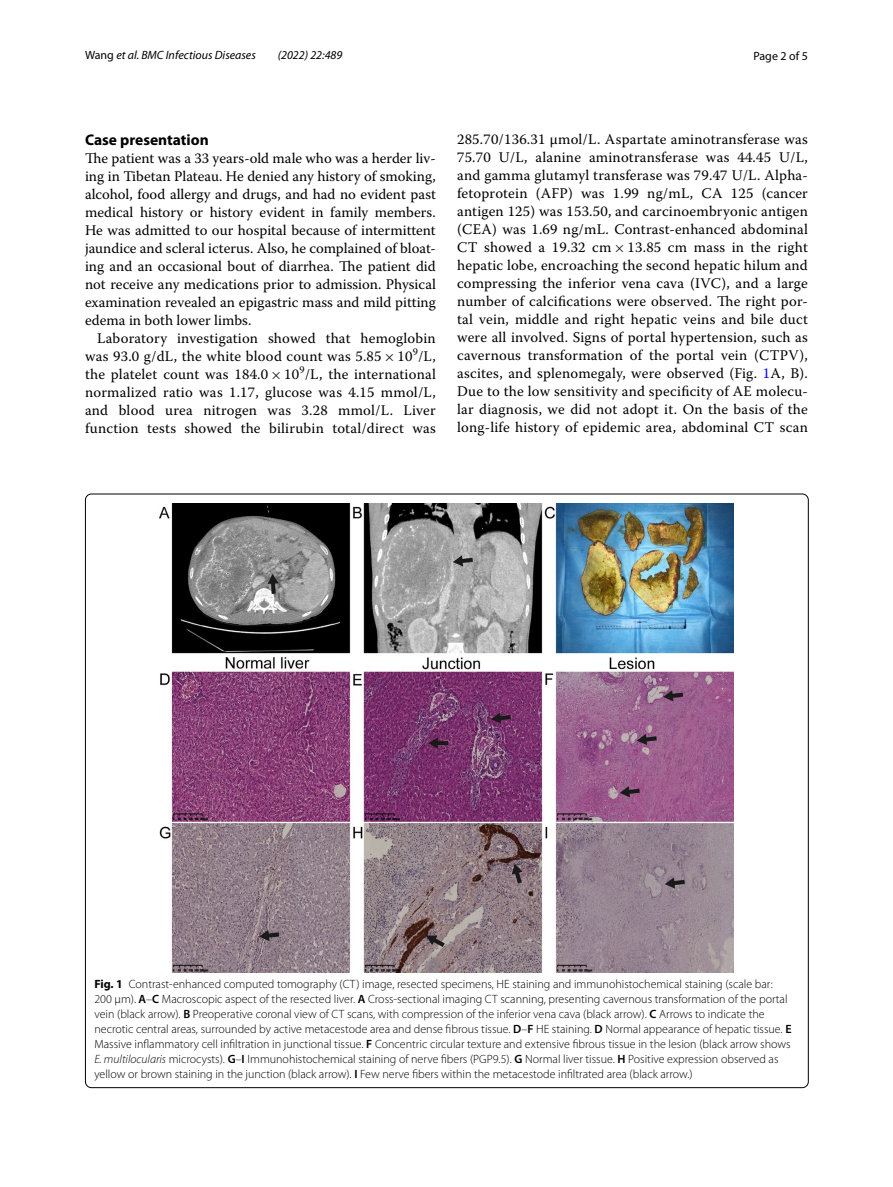
<style>
.page{position:relative;width:893px;height:1187px;background:#fff}
.page>*{position:absolute;margin:0;border:0;box-sizing:border-box;transform-origin:0 0}
.t1{font:700 15.45px "Myriad Pro";color:#000}
.t2{font:14.7px/18px "Warnock Pro";letter-spacing:.015em;color:#000;text-align:justify}
.t3{font:300 12px/15px "Myriad Pro";color:#000}
.t4{font:italic 12px "Myriad Pro";color:#000}
.t5{font:12px "Myriad Pro";color:#000}
.s1{font-style:normal}
.s2{font-family:"MTSY"}
.s3{color:#00f}
.s4{font-weight:700}
.s5{font-weight:600}
.s6{font-style:italic}
</style>
<div class="page">
<img style="left:160px;top:503px;width:574px;height:469px">
<p class="t4" style="left:85px;top:48px;width:172px"><span class="s1">Wang</span> et al. BMC Infectious Diseases</p>
<p class="t4" style="left:278px;top:48px;width:66px">(2022) 22:489</p>
<p class="t5" style="left:753px;top:48px;width:56px">Page 2 of 5</p>
<p class="t1" style="left:85px;top:129px;width:125px">Case presentation</p>
<p class="t2" style="left:85px;top:148px;width:352px">The patient was a 33 years-old male who was a herder liv&shy;ing in Tibetan Plateau. He denied any history of smoking, alcohol, food allergy and drugs, and had no evident past medical history or history evident in family members.<br>He was admitted to our hospital because of intermittent jaundice and scleral icterus. Also, he complained of bloat&shy;ing and an occasional bout of diarrhea. The patient did not receive any medications prior to admission. Physical examination revealed an epigastric mass and mild pitting edema in both lower limbs.</p>
<p class="t2" style="left:85px;top:328px;width:352px;text-indent:12px">Laboratory investigation showed that hemoglobin was 93.0 g/dL, the white blood count was 5.85<span class="s2">×</span> -10<sup>9</sup>/L, the platelet count was 184.0<span class="s2">×</span> -10<sup>9</sup>/L, the international normalized ratio was 1.17, glucose was 4.15 mmol/L, and blood urea nitrogen was 3.28 mmol/L. Liver function tests showed the bilirubin total/direct was</p>
<p class="t2" style="left:457px;top:130px;width:352px">285.70/136.31 µmol/L. Aspartate aminotransferase was 75.70 U/L, alanine aminotransferase was 44.45 U/L, and gamma glutamyl transferase was 79.47 U/L. Alpha&shy;fetoprotein (AFP) was 1.99 ng/mL, CA 125 (cancer antigen 125) was 153.50, and carcinoembryonic antigen (CEA) was 1.69 ng/mL. Contrast-enhanced abdominal CT showed a 19.32 cm <span class="s2">×</span>13.85 cm mass in the right hepatic lobe, encroaching the second hepatic hilum and compressing the inferior vena cava (IVC), and a large number of calcifications were observed. The right por&shy;tal vein, middle and right hepatic veins and bile duct were all involved. Signs of portal hypertension, such as cavernous transformation of the portal vein (CTPV), ascites, and splenomegaly, were observed (Fig. <span class="s3">1</span>A, B).<br>Due to the low sensitivity and specificity of AE molecu&shy;lar diagnosis, we did not adopt it. On the basis of the long-life history of epidemic area, abdominal CT scan</p>
<p class="t3" style="left:94px;top:976px;width:699px"><span class="s4">Fig. 1</span> Contrast-enhanced computed tomography (CT) image, resected specimens, HE staining and immunohistochemical staining (scale bar:<br>200 µm). <span class="s5">A</span>–<span class="s5">C</span> Macroscopic aspect of the resected liver. <span class="s5">A</span> Cross-sectional imaging CT scanning, presenting cavernous transformation of the portal vein (black arrow). <span class="s5">B</span> Preoperative coronal view of CT scans, with compression of the inferior vena cava (black arrow). <span class="s5">C</span> Arrows to indicate the necrotic central areas, surrounded by active metacestode area and dense fibrous tissue. <span class="s5">D</span>–<span class="s5">F</span> HE staining. <span class="s5">D</span> Normal appearance of hepatic tissue. <span class="s5">E </span>Massive inflammatory cell infiltration in junctional tissue. <span class="s5">F</span> Concentric circular texture and extensive fibrous tissue in the lesion (black arrow shows <span class="s6">E. multilocularis</span> microcysts). <span class="s5">G</span>–<span class="s5">I</span> Immunohistochemical staining of nerve fibers (PGP9.5). <span class="s5">G</span> Normal liver tissue. <span class="s5">H</span> Positive expression observed as yellow or brown staining in the junction (black arrow). <span class="s5">I</span> Few nerve fibers within the metacestode infiltrated area (black arrow.)</p>
</div>
